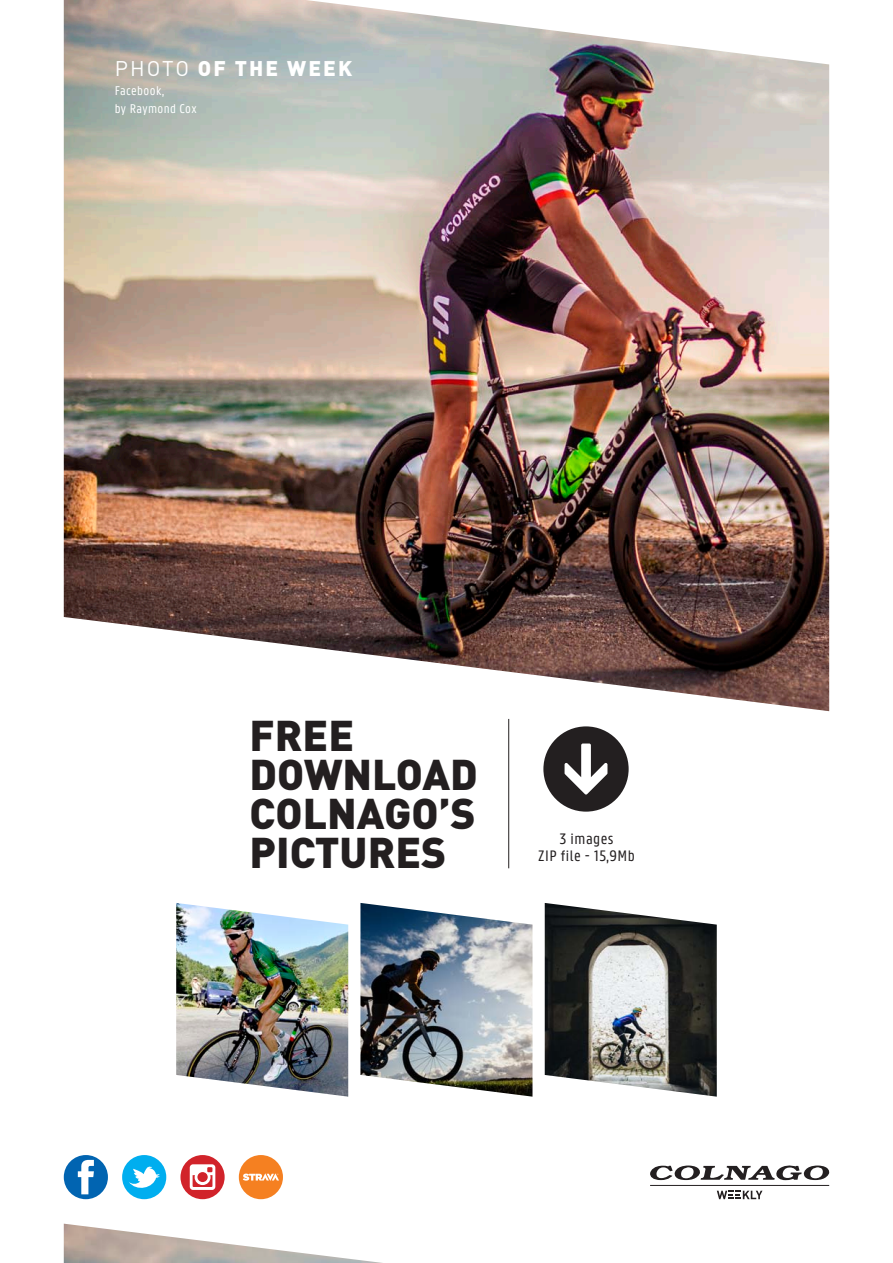
<style>
.page{position:relative;width:893px;height:1263px;background:#fff}
.page>*{position:absolute;margin:0;border:0;box-sizing:border-box;transform-origin:0 0}
.t1{font:900 42.45px "DIN";color:#231f20}
.t2{font:900 21px "DIN";letter-spacing:.1em;color:#fff}
.t3{font:16.2px "Panno Text CA";letter-spacing:.03em;color:#231f20}
.t4{font:13.5px "Panno Text CA";letter-spacing:.03em;color:#fff}
.s1{font-weight:400}
</style>
<div class="page">
<img style="left:64px;top:0;width:765px;height:711px">
<img style="left:64px;top:1224px;width:318px;height:39px">
<svg style="left:64px;top:1155px;width:44px;height:44px"></svg>
<img style="left:176px;top:903px;width:172px;height:194px">
<img style="left:360px;top:903px;width:172px;height:194px">
<img style="left:545px;top:903px;width:172px;height:194px">
<hr style="left:508px;top:719px;width:1px;height:149px;background:#231f20">
<svg style="left:543px;top:726px;width:86px;height:86px"></svg>
<svg style="left:122px;top:1155px;width:44px;height:44px"></svg>
<svg style="left:180px;top:1155px;width:45px;height:44px"></svg>
<svg style="left:239px;top:1155px;width:44px;height:44px"></svg>
<hr style="left:650px;top:1185px;width:179px;height:1px;background:#231f20">
<svg style="left:650px;top:1165px;width:180px;height:15px"></svg>
<svg style="left:717px;top:1191px;width:45px;height:8px"></svg>
<p class="t2" style="left:115px;top:54px;width:239px"><span class="s1">PHOTO</span> OF THE WEEK</p>
<p class="t4" style="left:115px;top:84px;width:51px">Facebook,</p>
<p class="t4" style="left:115px;top:102px;width:83px">by Raymond Cox</p>
<p class="t1" style="left:250px;top:707px;width:106px">FREE</p>
<p class="t1" style="left:250px;top:746px;width:230px">DOWNLOAD</p>
<p class="t1" style="left:250px;top:785px;width:228px">COLNAGO’S</p>
<p class="t1" style="left:250px;top:824px;width:198px">PICTURES</p>
<p class="t3" style="left:559px;top:831px;width:56px">3 images</p>
<p class="t3" style="left:538px;top:848px;width:98px">ZIP file - 15,9Mb</p>
</div>
